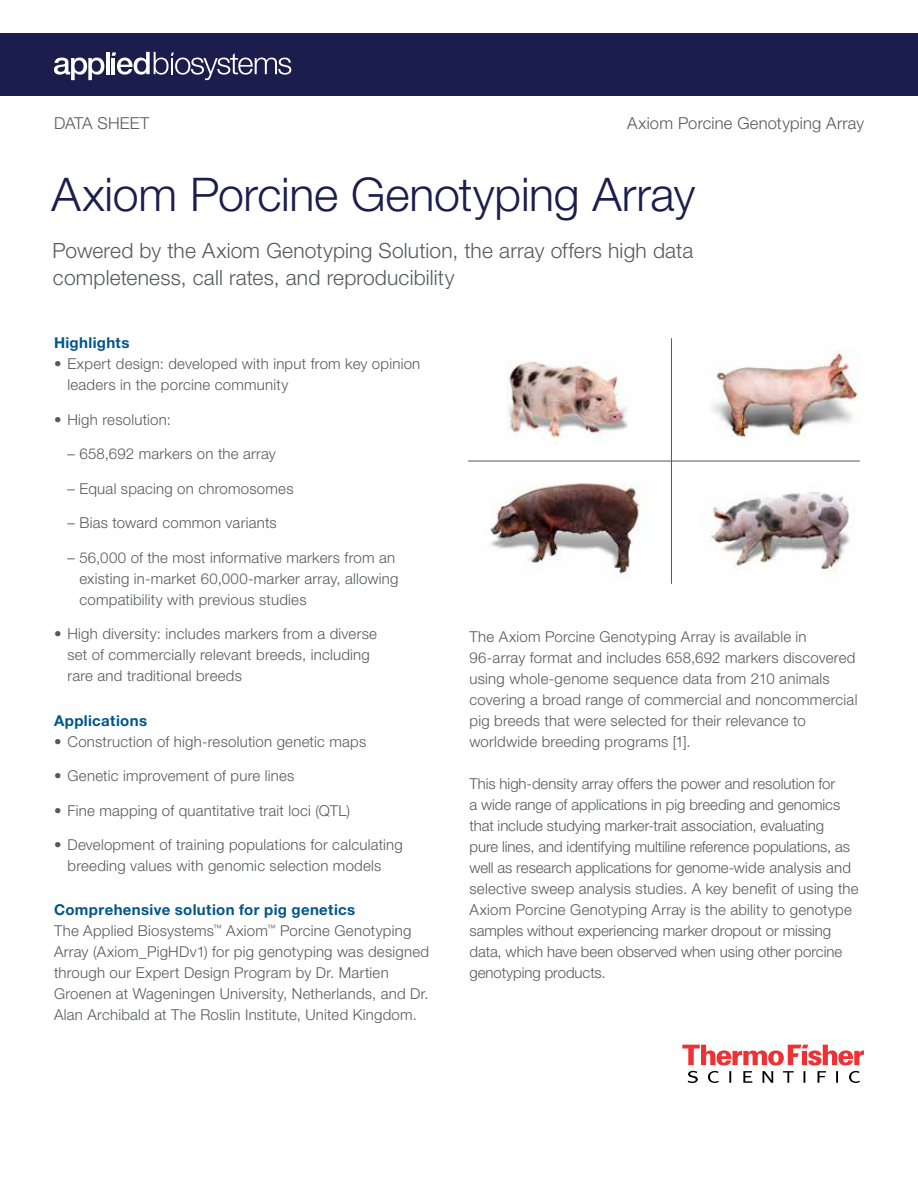
<style>
.page{position:relative;width:918px;height:1188px;background:#fff}
.page>*{position:absolute;margin:0;border:0;box-sizing:border-box;transform-origin:0 0}
.t1{font:300 46.5px "Helvetica Neue LT Std";letter-spacing:-.005em;color:#1b1e4d}
.t2{font:300 21px/27px "Helvetica Neue LT Std";letter-spacing:.01em;color:#58595b}
.t3{font:300 16.5px "Helvetica Neue LT Std";letter-spacing:.01em;color:#58595b}
.t4{font:300 15px/21px "Helvetica Neue LT Std";letter-spacing:.015em;color:#58595b}
.t5{font:300 15px/21px "Helvetica Neue LT Std";letter-spacing:-.005em;color:#58595b}
.t6{font:700 15px "Helvetica Neue LT Std";letter-spacing:.025em;color:#00558a}
.s1{font-weight:700;color:#00558a}
</style>
<div class="page">
<svg style="left:682px;top:1045px;width:182px;height:38px"></svg>
<img style="left:507px;top:361px;width:121px;height:79px">
<img style="left:711px;top:349px;width:147px;height:88px">
<img style="left:708px;top:492px;width:142px;height:79px">
<img style="left:488px;top:483px;width:152px;height:92px">
<hr style="left:468px;top:461px;width:392px;height:1px;background:#58595b">
<hr style="left:671px;top:338px;width:1px;height:246px;background:#58595b">
<div style="left:0;top:33px;width:918px;height:63px;background:#1b1e4d"></div>
<svg style="left:54px;top:58px;width:50px;height:22px"></svg>
<hr style="left:106px;top:52px;width:3px;height:22px;background:#fff">
<svg style="left:112px;top:52px;width:179px;height:28px"></svg>
<p class="t3" style="left:54px;top:113px;width:97px">DATA SHEET</p>
<p class="t3" style="left:627px;top:113px;width:238px">Axiom Porcine Genotyping Array</p>
<h1 class="t1" style="left:52px;top:166px;width:645px">Axiom Porcine Genotyping Array</h1>
<h2 class="t2" style="left:52px;top:236px;width:642px">Powered by the Axiom Genotyping Solution, the array offers high data completeness, call rates, and reproducibility</h2>
<p class="t6" style="left:54px;top:333px;width:77px">Highlights</p>
<p class="t4" style="left:68px;top:353px;width:354px;text-indent:-14px">• Expert design: developed with input from key opinion leaders in the porcine community</p>
<p class="t4" style="left:54px;top:408px;width:118px">• High resolution:</p>
<p class="t4" style="left:68px;top:443px;width:210px">– 658,692 markers on the array</p>
<p class="t4" style="left:68px;top:477px;width:228px">– Equal spacing on chromosomes</p>
<p class="t4" style="left:68px;top:512px;width:211px">– Bias toward common variants</p>
<p class="t4" style="left:80px;top:546px;width:321px;text-indent:-12px">– 56,000 of the most informative markers from an existing in-market 60,000-marker array, allowing compatibility with previous studies</p>
<p class="t4" style="left:68px;top:623px;width:311px;text-indent:-14px">• High diversity: includes markers from a diverse set of commercially relevant breeds, including rare and traditional breeds</p>
<p class="t6" style="left:54px;top:711px;width:95px">Applications</p>
<p class="t4" style="left:54px;top:731px;width:314px">• Construction of high-resolution genetic maps</p>
<p class="t4" style="left:54px;top:765px;width:242px">• Genetic improvement of pure lines</p>
<p class="t4" style="left:54px;top:800px;width:298px">• Fine mapping of quantitative trait loci (QTL)</p>
<p class="t4" style="left:54px;top:834px;width:350px;text-align:center">• Development of training populations for calculating breeding values with genomic selection models</p>
<p class="t4" style="left:54px;top:899px;width:377px"><span class="s1">Comprehensive solution for pig genetics<br></span>The Applied Biosystems<sup>™</sup> Axiom<sup>™</sup> Porcine Genotyping Array (Axiom_PigHDv1) for pig genotyping was designed through our Expert Design Program by Dr. Martien Groenen at Wageningen University, Netherlands, and Dr.<br>Alan Archibald at The Roslin Institute, United Kingdom.</p>
<p class="t4" style="left:470px;top:626px;width:390px">The Axiom Porcine Genotyping Array is available in 96-array format and includes 658,692 markers discovered using whole-genome sequence data from 210 animals covering a broad range of commercial and noncommercial pig breeds that were selected for their relevance to worldwide breeding programs [1].</p>
<p class="t5" style="left:470px;top:773px;width:391px">This high-density array offers the power and resolution for<br>a wide range of applications in pig breeding and genomics that include studying marker-trait association, evaluating<br>pure lines, and identifying multiline reference populations, as well as research applications for genome-wide analysis and selective sweep analysis studies. A key benefit of using the Axiom Porcine Genotyping Array is the ability to genotype samples without experiencing marker dropout or missing data, which have been observed when using other porcine genotyping products.</p>
</div>
